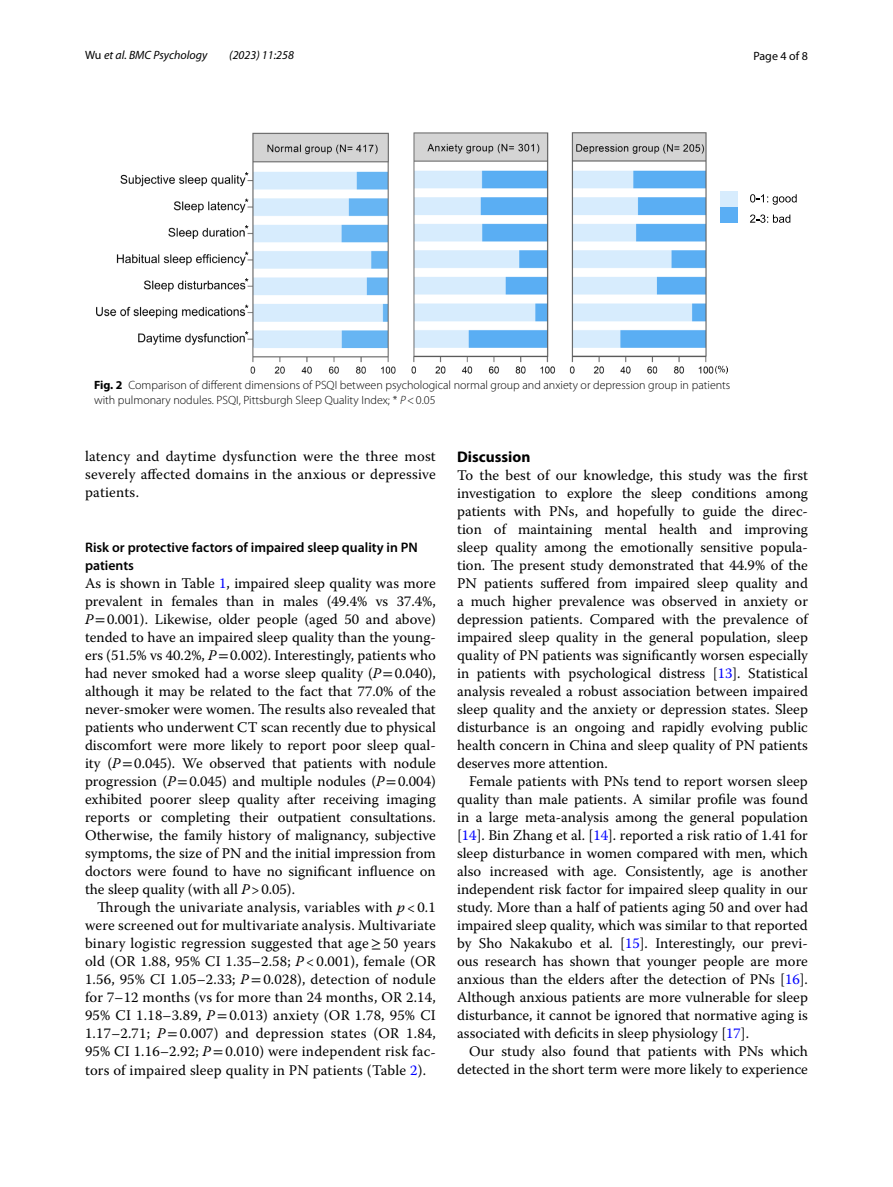
<style>
.page{position:relative;width:893px;height:1187px;background:#fff}
.page>*{position:absolute;margin:0;border:0;box-sizing:border-box;transform-origin:0 0}
.t1{font:700 15.45px "Myriad Pro";color:#000}
.t2{font:14.7px/18px "Warnock Pro";color:#000;text-align:justify}
.t3{font:600 13.8px/18px "Myriad Pro";color:#000}
.t4{font:300 12px/15px "Myriad Pro";color:#000}
.t5{font:italic 12px "Myriad Pro";color:#000}
.t6{font:12px "Myriad Pro";color:#000}
.s1{font-style:normal}
.s2{font-weight:700}
.s3{font-style:italic}
.s4{color:#00f}
.s5{font-family:"STIX"}
</style>
<div class="page">
<img style="left:96px;top:133px;width:632px;height:241px">
<div style="left:721px;top:191px;width:17px;height:16px;background:#d7ecfd"></div>
<div style="left:721px;top:207px;width:17px;height:16px;background:#5aaef4"></div>
<svg style="left:750px;top:194px;width:47px;height:11px"></svg>
<svg style="left:750px;top:214px;width:40px;height:9px"></svg>
<p class="t5" style="left:85px;top:48px;width:124px"><span class="s1">Wu</span> et al. BMC Psychology</p>
<p class="t5" style="left:229px;top:48px;width:66px">(2023) 11:258</p>
<p class="t6" style="left:753px;top:48px;width:56px">Page 4 of 8</p>
<p class="t4" style="left:94px;top:378px;width:638px"><span class="s2">Fig. 2</span> Comparison of different dimensions of PSQI between psychological normal group and anxiety or depression group in patients with pulmonary nodules. PSQI, Pittsburgh Sleep Quality Index; * <span class="s3">P</span>&lt;0.05</p>
<p class="t2" style="left:85px;top:447px;width:352px">latency and daytime dysfunction were the three most severely affected domains in the anxious or depressive patients.</p>
<p class="t3" style="left:85px;top:538px;width:334px">Risk or protective factors of impaired sleep quality in PN patients</p>
<p class="t2" style="left:85px;top:574px;width:352px">As is shown in Table <span class="s4">1</span>, impaired sleep quality was more prevalent in females than in males (49.4% vs 37.4%, <span class="s3">P</span><span class="s5">=</span>0.001). Likewise, older people (aged 50 and above) tended to have an impaired sleep quality than the young&shy;ers (51.5% vs 40.2%, <span class="s3">P</span><span class="s5">=</span>0.002). Interestingly, patients who had never smoked had a worse sleep quality (<span class="s3">P</span><span class="s5">=</span>0.040), although it may be related to the fact that 77.0% of the never-smoker were women. The results also revealed that patients who underwent CT scan recently due to physical discomfort were more likely to report poor sleep qual&shy;ity (<span class="s3">P</span><span class="s5">=</span>0.045). We observed that patients with nodule progression (<span class="s3">P</span><span class="s5">=</span>0.045) and multiple nodules (<span class="s3">P</span><span class="s5">=</span>0.004) exhibited poorer sleep quality after receiving imaging reports or completing their outpatient consultations.<br>Otherwise, the family history of malignancy, subjective symptoms, the size of PN and the initial impression from doctors were found to have no significant influence on the sleep quality (with all <span class="s3">P</span>&gt;0.05).</p>
<p class="t2" style="left:85px;top:898px;width:352px;text-indent:12px">Through the univariate analysis, variables with <span class="s3">p</span> &lt; 0.1 were screened out for multivariate analysis. Multivariate binary logistic regression suggested that age<span class="s5">≥</span>50 years old (OR 1.88, 95% CI 1.35–2.58; <span class="s3">P</span> &lt; 0.001), female (OR 1.56, 95% CI 1.05–2.33; <span class="s3">P</span><span class="s5">=</span>0.028), detection of nodule for 7–12 months (vs for more than 24 months, OR 2.14, 95% CI 1.18–3.89, <span class="s3">P</span><span class="s5">=</span>0.013) anxiety (OR 1.78, 95% CI 1.17–2.71; <span class="s3">P</span><span class="s5">=</span>0.007) and depression states (OR 1.84, 95% CI 1.16–2.92; <span class="s3">P</span><span class="s5">=</span>0.010) were independent risk fac&shy;tors of impaired sleep quality in PN patients (Table <span class="s4">2</span>).</p>
<p class="t1" style="left:457px;top:447px;width:75px">Discussion</p>
<p class="t2" style="left:457px;top:466px;width:352px">To the best of our knowledge, this study was the first investigation to explore the sleep conditions among patients with PNs, and hopefully to guide the direc&shy;tion of maintaining mental health and improving sleep quality among the emotionally sensitive popula&shy;tion. The present study demonstrated that 44.9% of the PN patients suffered from impaired sleep quality and a much higher prevalence was observed in anxiety or depression patients. Compared with the prevalence of impaired sleep quality in the general population, sleep quality of PN patients was significantly worsen especially in patients with psychological distress [<span class="s4">13</span>]. Statistical analysis revealed a robust association between impaired sleep quality and the anxiety or depression states. Sleep disturbance is an ongoing and rapidly evolving public health concern in China and sleep quality of PN patients deserves more attention.</p>
<p class="t2" style="left:457px;top:772px;width:352px;text-indent:12px">Female patients with PNs tend to report worsen sleep quality than male patients. A similar profile was found in a large meta-analysis among the general population [<span class="s4">14</span>]. Bin Zhang et al. [<span class="s4">14</span>]. reported a risk ratio of 1.41 for sleep disturbance in women compared with men, which also increased with age. Consistently, age is another independent risk factor for impaired sleep quality in our study. More than a half of patients aging 50 and over had impaired sleep quality, which was similar to that reported by Sho Nakakubo et al. [<span class="s4">15</span>]. Interestingly, our previ&shy;ous research has shown that younger people are more anxious than the elders after the detection of PNs [<span class="s4">16</span>].<br>Although anxious patients are more vulnerable for sleep disturbance, it cannot be ignored that normative aging is associated with deficits in sleep physiology [<span class="s4">17</span>].</p>
<p class="t2" style="left:457px;top:1042px;width:352px;text-align:right">Our study also found that patients with PNs which detected in the short term were more likely to experience</p>
</div>
